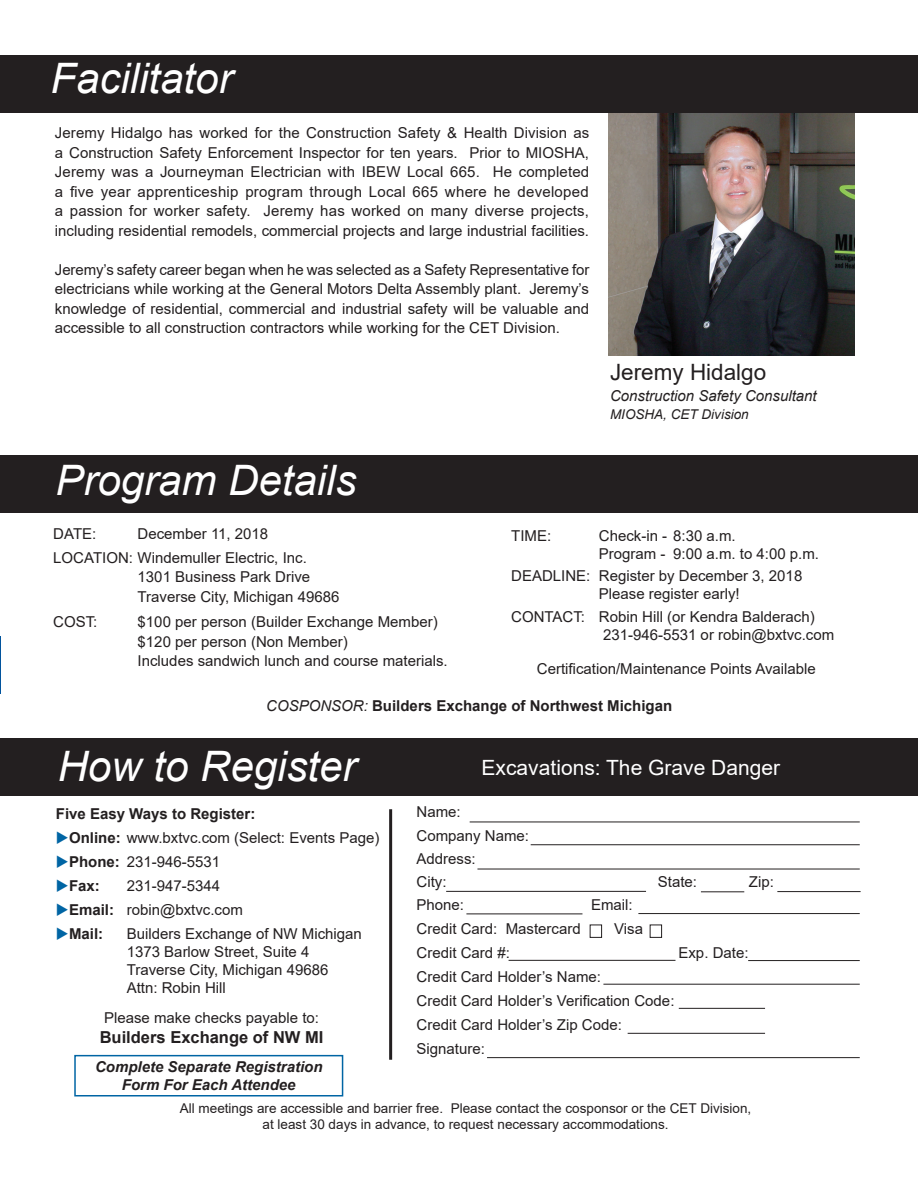
<style>
.page{position:relative;width:918px;height:1188px;background:#fff}
.page>*{position:absolute;margin:0;border:0;box-sizing:border-box;transform-origin:0 0}
.t1{font:italic 42px "Arial";color:#fff}
.t2{font:22.5px "Arial";color:#231f20}
.t3{font:21px "Arial";color:#fff}
.t4{font:700 16.5px "Arial";color:#231f20}
.t5{font:15px/19.5px "Arial";color:#231f20}
.t6{font:700 15px "Arial";color:#231f20}
.t7{font:italic 700 15px/18px "Arial";color:#231f20;text-align:center}
.t8{font:italic 15px "Arial";color:#231f20}
.t9{font:13.5px/15.8px "Arial";color:#231f20;text-align:center}
.t10{font:italic 13.5px "Arial";color:#231f20}
.s1{font-weight:400;font-style:italic}
.s2{color:#0065a4}
.s3{font-weight:700}
</style>
<div class="page">
<img style="left:609px;top:112px;width:245px;height:243px">
<div style="left:0;top:456px;width:918px;height:57px;background:#231f20"></div>
<div style="left:0;top:738px;width:918px;height:57px;background:#231f20"></div>
<div style="left:0;top:55px;width:918px;height:57px;background:#231f20"></div>
<hr style="left:0;top:637px;width:1px;height:57px;background:#01549d">
<hr style="left:389px;top:809px;width:3px;height:251px;background:#231f20">
<hr style="left:470px;top:822px;width:390px;height:1px;background:#231f20">
<hr style="left:446px;top:891px;width:200px;height:1px;background:#231f20">
<hr style="left:701px;top:892px;width:43px;height:1px;background:#231f20">
<hr style="left:777px;top:891px;width:84px;height:1px;background:#231f20">
<hr style="left:638px;top:913px;width:222px;height:1px;background:#231f20">
<hr style="left:477px;top:869px;width:383px;height:1px;background:#231f20">
<hr style="left:466px;top:914px;width:116px;height:1px;background:#231f20">
<hr style="left:748px;top:960px;width:112px;height:1px;background:#231f20">
<hr style="left:679px;top:1008px;width:86px;height:1px;background:#231f20">
<hr style="left:509px;top:960px;width:167px;height:1px;background:#231f20">
<hr style="left:603px;top:984px;width:257px;height:1px;background:#231f20">
<hr style="left:487px;top:1057px;width:373px;height:1px;background:#231f20">
<hr style="left:531px;top:844px;width:329px;height:1px;background:#231f20">
<div style="left:650px;top:925px;width:12px;height:13px;border:1px solid #231f20"></div>
<div style="left:590px;top:925px;width:12px;height:13px;border:1px solid #231f20"></div>
<div style="left:74px;top:1055px;width:269px;height:41px;border:2px solid #0065a4"></div>
<hr style="left:628px;top:1033px;width:137px;height:1px;background:#231f20">
<h1 class="t1" style="left:51px;top:51px;width:184px">Facilitator</h1>
<p class="t5" style="left:55px;top:123px;width:536px;text-align:justify">Jeremy Hidalgo has worked for the Construction Safety &amp; Health Division as a Construction Safety Enforcement Inspector for ten years. Prior to MIOSHA, Jeremy was a Journeyman Electrician with IBEW Local 665. He completed a five year apprenticeship program through Local 665 where he developed a passion for worker safety. Jeremy has worked on many diverse projects, including residential remodels, commercial projects and large industrial facilities.</p>
<p class="t5" style="left:55px;top:260px;width:536px;text-align:justify">Jeremy’s safety career began when he was selected as a Safety Representative for electricians while working at the General Motors Delta Assembly plant. Jeremy’s knowledge of residential, commercial and industrial safety will be valuable and accessible to all construction contractors while working for the CET Division.</p>
<h1 class="t1" style="left:55px;top:453px;width:303px">Program Details</h1>
<h2 class="t2" style="left:610px;top:357px;width:158px">Jeremy Hidalgo</h2>
<p class="t8" style="left:610px;top:386px;width:208px">Construction Safety Consultant</p>
<p class="t10" style="left:610px;top:405px;width:140px">MIOSHA, CET Division</p>
<p class="t5" style="left:53px;top:521px;width:255px;line-height:24px;text-indent:84px">December 11, 2018<br>LOCATION: Windemuller Electric, Inc.</p>
<p class="t5" style="left:138px;top:567px;width:203px">1301 Business Park Drive<br>Traverse City, Michigan 49686</p>
<p class="t5" style="left:53px;top:612px;width:46px">COST:</p>
<p class="t5" style="left:138px;top:612px;width:312px">$100 per person (Builder Exchange Member) $120 per person (Non Member)<br>Includes sandwich lunch and course materials.</p>
<p class="t5" style="left:53px;top:523px;width:45px">DATE:</p>
<p class="t5" style="left:511px;top:526px;width:42px">TIME:</p>
<p class="t5" style="left:599px;top:526px;width:222px;line-height:18px">Check-in - 8:30 a.m.<br>Program - 9:00 a.m. to 4:00 p.m.</p>
<p class="t5" style="left:599px;top:567px;width:205px;line-height:18px;text-indent:-88px">DEADLINE: Register by December 3, 2018<br>Please register early!</p>
<p class="t5" style="left:603px;top:607px;width:233px;line-height:18px;text-indent:-92px">CONTACT: Robin Hill (or Kendra Balderach)<br>231-946-5531 or robin@bxtvc.com</p>
<p class="t5" style="left:537px;top:659px;width:281px">Certification/Maintenance Points Available</p>
<p class="t6" style="left:266px;top:695px;width:407px"><span class="s1">COSPONSOR:</span> Builders Exchange of Northwest Michigan</p>
<h1 class="t1" style="left:58px;top:739px;width:300px">How to Register</h1>
<p class="t6" style="left:56px;top:803px;width:201px">Five Easy Ways to Register:</p>
<p class="t5" style="left:56px;top:828px;width:325px"><span class="s2">◆</span><span class="s3">Online:</span> www.bxtvc.com (Select: Events Page)</p>
<p class="t5" style="left:56px;top:852px;width:166px"><span class="s2">◆</span><span class="s3">Phone:</span> 231-946-5531</p>
<p class="t6" style="left:56px;top:875px;width:46px"><span class="s2">◆</span>Fax:</p>
<p class="t5" style="left:127px;top:876px;width:95px">231-947-5344</p>
<p class="t5" style="left:56px;top:900px;width:188px"><span class="s2">◆</span><span class="s3">Email:</span> robin@bxtvc.com</p>
<p class="t6" style="left:56px;top:923px;width:49px"><span class="s2">◆</span>Mail:</p>
<p class="t5" style="left:127px;top:925px;width:237px;line-height:18px">Builders Exchange of NW Michigan<br>1373 Barlow Street, Suite 4<br>Traverse City, Michigan 49686<br>Attn: Robin Hill</p>
<p class="t5" style="left:104px;top:1008px;width:217px">Please make checks payable to:</p>
<p class="t4" style="left:100px;top:1026px;width:225px">Builders Exchange of NW MI</p>
<p class="t7" style="left:95px;top:1058px;width:229px">Complete Separate Registration<br>Form For Each Attendee</p>
<h3 class="t3" style="left:482px;top:753px;width:300px">Excavations: The Grave Danger</h3>
<p class="t5" style="left:417px;top:800px;width:114px;line-height:23.2px">Name:<br>Company Name:<br>Address:<br>City:</p>
<p class="t5" style="left:658px;top:872px;width:41px">State:</p>
<p class="t5" style="left:749px;top:872px;width:27px">Zip:</p>
<p class="t5" style="left:417px;top:895px;width:49px">Phone:</p>
<p class="t5" style="left:591px;top:895px;width:43px">Email:</p>
<p class="t5" style="left:417px;top:919px;width:166px">Credit Card: Mastercard</p>
<p class="t5" style="left:614px;top:919px;width:30px">Visa</p>
<p class="t5" style="left:417px;top:943px;width:95px">Credit Card #:</p>
<p class="t5" style="left:678px;top:943px;width:72px">Exp. Date:</p>
<p class="t5" style="left:417px;top:965px;width:259px;line-height:24px">Credit Card Holder’s Name:<br>Credit Card Holder’s Verification Code:<br>Credit Card Holder’s Zip Code:<br>Signature:</p>
<p class="t9" style="left:180px;top:1100px;width:573px">All meetings are accessible and barrier free. Please contact the cosponsor or the CET Division, at least 30 days in advance, to request necessary accommodations.</p>
</div>
